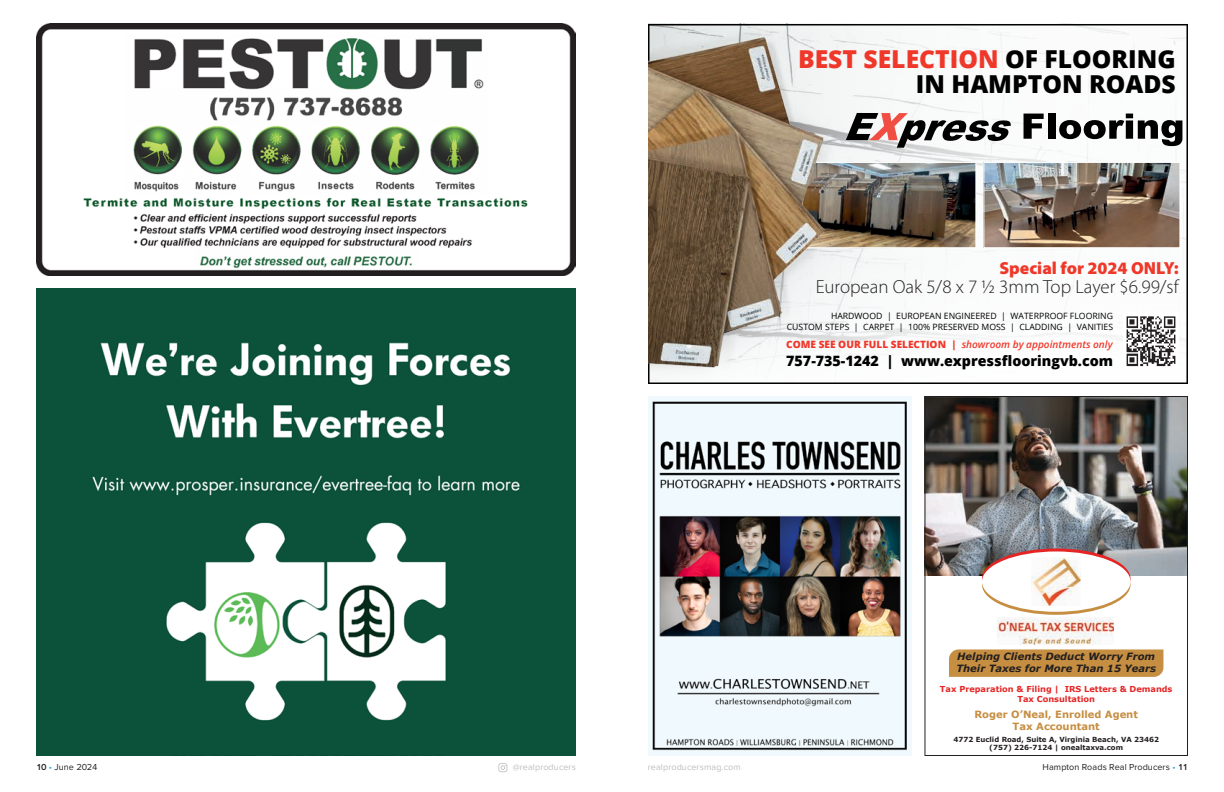
<style>
.page{position:relative;width:1224px;height:792px;background:#fff}
.page>*{position:absolute;margin:0;border:0;box-sizing:border-box;transform-origin:0 0}
.t1{font:800 24.7px/25px "Open Sans";color:#000;text-align:right}
.t2{font:300 19px "Myriad Pro";color:#231f20}
.t3{font:900 17.5px "Myriad Pro";color:#ef382a}
.t4{font:800 14.3px "Open Sans";color:#000}
.t5{font:italic 600 10.1px "Open Sans";color:#ef382a}
.t6{font:italic 700 10px/12px "Verdana";color:#231f20}
.t7{font:700 10px/12px "Verdana";color:#c68e41;text-align:center}
.t8{font:9px "Proxima Nova";letter-spacing:.01em;color:#231f20}
.t9{font:9px "Proxima Nova";letter-spacing:.01em;color:#bcbec0}
.t10{font:8.7px/10.6px "Open Sans";color:#000;text-align:right}
.t11{font:700 8.2px/9.9px "Verdana";color:#e52525;text-align:center}
.t12{font:700 7px/8.4px "Verdana";color:#231f20;text-align:center}
.s1{color:#ef382a}
.s2{font-weight:800;font-style:normal}
.s3{font-weight:600}
.s4{color:#19a8e0}
</style>
<div class="page">
<svg style="left:498px;top:763px;width:9px;height:9px"></svg>
<img style="left:36px;top:24px;width:540px;height:252px">
<img style="left:36px;top:288px;width:540px;height:468px">
<img style="left:648px;top:396px;width:264px;height:360px">
<img style="left:924px;top:396px;width:264px;height:360px">
<svg style="left:949px;top:649px;width:214px;height:28px"></svg>
<svg style="left:648px;top:24px;width:540px;height:360px"></svg>
<img style="left:648px;top:29px;width:181px;height:355px">
<h1 class="t1" style="left:798px;top:46px;width:379px"><span class="s1">BEST SELECTION</span> OF FLOORING<br>IN HAMPTON ROADS</h1>
<h3 class="t3" style="left:999px;top:257px;width:181px">Special for 2024 ONLY:</h3>
<h2 class="t2" style="left:816px;top:276px;width:364px">European Oak 5/8 x 7 ½ 3mm Top Layer $6.99/sf</h2>
<p class="t10" style="left:787px;top:310px;width:328px">HARDWOOD | EUROPEAN ENGINEERED | WATERPROOF FLOORING<br>CUSTOM STEPS | CARPET | 100% PRESERVED MOSS | CLADDING | VANITIES</p>
<p class="t5" style="left:786px;top:337px;width:328px"><span class="s2">COME SEE OUR FULL SELECTION |</span> showroom by appointments only</p>
<h3 class="t4" style="left:786px;top:350px;width:328px">757-735-1242 | www.expressflooringvb.com</h3>
<p class="t6" style="left:956px;top:650px;width:201px">Helping Clients Deduct Worry From<br>Their Taxes for More Than 15 Years</p>
<p class="t11" style="left:940px;top:684px;width:234px">Tax Preparation &amp; Filing | IRS Letters &amp; Demands<br>Tax Consultation</p>
<p class="t7" style="left:974px;top:708px;width:165px">Roger O’Neal, Enrolled Agent<br>Tax Accountant</p>
<p class="t12" style="left:953px;top:735px;width:207px">4772 Euclid Road, Suite A, Virginia Beach, VA 23462 (757) 226-7124 | onealtaxva.com</p>
<p class="t8" style="left:36px;top:762px;width:63px"><span class="s3">10</span> <span class="s4">•</span> June 2024</p>
<p class="t9" style="left:513px;top:762px;width:65px">@realproducers</p>
<p class="t9" style="left:648px;top:762px;width:94px">realproducersmag.com</p>
<p class="t8" style="left:1043px;top:762px;width:147px">Hampton Roads Real Producers <span class="s4">•</span> <span class="s3">11</span></p>
</div>
